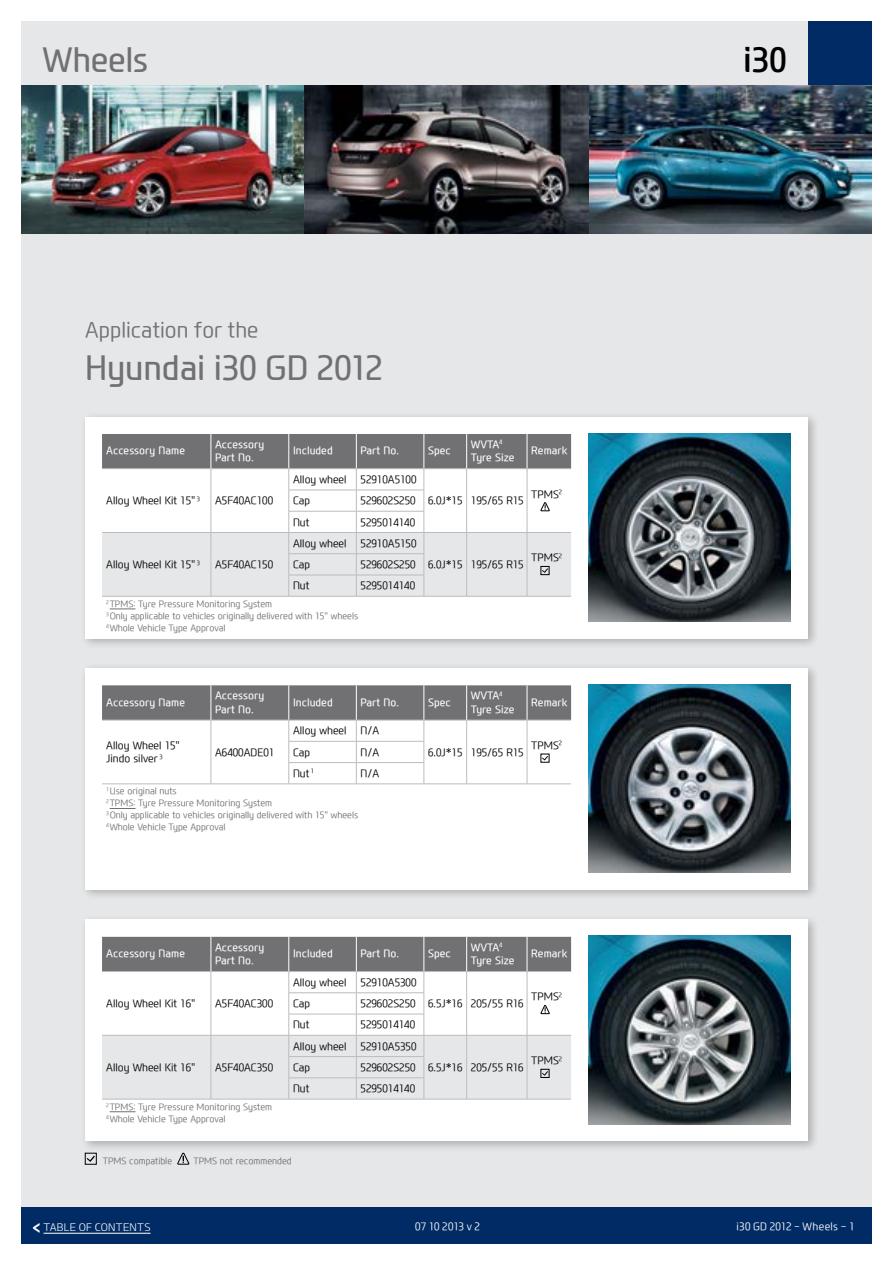
<style>
.page{position:relative;width:893px;height:1263px;background:#fff}
.page>*{position:absolute;margin:0;border:0;box-sizing:border-box;transform-origin:0 0}
.t1{font:500 33px "Modern H";letter-spacing:-.005em;color:#717073}
.t2{font:700 33px "Modern H";color:#000}
.t3{font:300 21px "Modern H";color:#717073}
.t4{font:300 10.5px/13.5px "Modern H";color:#000}
.t5{font:500 10.5px/13.5px "Modern H";letter-spacing:.005em;color:#fff}
.t6{font:300 10.5px "Modern H";letter-spacing:.02em;color:#fff}
.t7{font:10.5px "KIAOTFL";letter-spacing:.025em;color:#fff}
.t8{font:300 9px/12px "Modern H";color:#717073}
.s1{font-family:"KIAOTFB";font-size:16.5px}
</style>
<div class="page">
<div style="left:21px;top:21px;width:851px;height:1187px;background:#e6e7e8"></div>
<div style="left:80px;top:412px;width:740px;height:237px;background:#000;opacity:.25"></div>
<div style="left:85px;top:417px;width:723px;height:221px;background:#fff"></div>
<div style="left:80px;top:663px;width:740px;height:237px;background:#000;opacity:.25"></div>
<div style="left:85px;top:668px;width:723px;height:221px;background:#fff"></div>
<div style="left:80px;top:915px;width:740px;height:237px;background:#000;opacity:.25"></div>
<div style="left:85px;top:920px;width:723px;height:221px;background:#fff"></div>
<div style="left:21px;top:1208px;width:851px;height:36px;background:#002b64"></div>
<div style="left:808px;top:21px;width:64px;height:64px;background:#002b64"></div>
<img style="left:21px;top:85px;width:851px;height:149px">
<img style="left:588px;top:433px;width:203px;height:188px">
<img style="left:588px;top:684px;width:203px;height:189px">
<img style="left:588px;top:936px;width:203px;height:188px">
<hr style="left:102px;top:784px;width:109px;height:1px;background:#babcbe">
<hr style="left:211px;top:784px;width:78px;height:1px;background:#babcbe">
<hr style="left:289px;top:784px;width:67px;height:1px;background:#babcbe">
<hr style="left:356px;top:784px;width:68px;height:1px;background:#babcbe">
<hr style="left:424px;top:784px;width:43px;height:1px;background:#babcbe">
<hr style="left:467px;top:784px;width:60px;height:1px;background:#babcbe">
<hr style="left:527px;top:784px;width:44px;height:1px;background:#babcbe">
<svg style="left:102px;top:685px;width:469px;height:99px"></svg>
<svg style="left:110px;top:808px;width:26px;height:1px"></svg>
<hr style="left:102px;top:596px;width:109px;height:1px;background:#babcbe">
<hr style="left:211px;top:596px;width:78px;height:1px;background:#babcbe">
<hr style="left:289px;top:596px;width:67px;height:1px;background:#babcbe">
<hr style="left:356px;top:596px;width:68px;height:1px;background:#babcbe">
<hr style="left:424px;top:596px;width:43px;height:1px;background:#babcbe">
<hr style="left:467px;top:596px;width:60px;height:1px;background:#babcbe">
<hr style="left:527px;top:596px;width:44px;height:1px;background:#babcbe">
<svg style="left:102px;top:434px;width:469px;height:162px"></svg>
<svg style="left:110px;top:609px;width:26px;height:1px"></svg>
<hr style="left:102px;top:1099px;width:109px;height:1px;background:#babcbe">
<hr style="left:211px;top:1099px;width:78px;height:1px;background:#babcbe">
<hr style="left:289px;top:1099px;width:67px;height:1px;background:#babcbe">
<hr style="left:356px;top:1099px;width:68px;height:1px;background:#babcbe">
<hr style="left:424px;top:1099px;width:43px;height:1px;background:#babcbe">
<hr style="left:467px;top:1099px;width:60px;height:1px;background:#babcbe">
<hr style="left:527px;top:1099px;width:44px;height:1px;background:#babcbe">
<svg style="left:102px;top:937px;width:469px;height:162px"></svg>
<svg style="left:110px;top:1111px;width:26px;height:1px"></svg>
<svg style="left:177px;top:1153px;width:12px;height:12px"></svg>
<div style="left:85px;top:1153px;width:12px;height:11px;border:1px solid #000"></div>
<svg style="left:87px;top:1156px;width:8px;height:6px"></svg>
<hr style="left:44px;top:1233px;width:107px;height:1px;background:#fff">
<h1 class="t1" style="left:43px;top:37px;width:107px">Wheels</h1>
<h1 class="t2" style="left:743px;top:37px;width:45px">i30</h1>
<h2 class="t3" style="left:85px;top:315px;width:175px">Application for the</h2>
<h1 class="t1" style="left:85px;top:345px;width:299px">Hyundai i30 GD 2012</h1>
<p class="t5" style="left:106px;top:444px;width:80px">Accessory Name</p>
<p class="t5" style="left:215px;top:437px;width:51px">Accessory<br>Part No.</p>
<p class="t5" style="left:293px;top:444px;width:41px">Included</p>
<p class="t5" style="left:361px;top:444px;width:40px">Part No.</p>
<p class="t5" style="left:428px;top:444px;width:24px">Spec</p>
<p class="t5" style="left:471px;top:437px;width:45px">WVTA<sup>4<br></sup>Tyre Size</p>
<p class="t5" style="left:531px;top:444px;width:38px">Remark</p>
<p class="t4" style="left:106px;top:494px;width:95px">Alloy Wheel Kit 15" <sup>3</sup></p>
<p class="t4" style="left:215px;top:494px;width:60px">A5F40AC100</p>
<p class="t4" style="left:293px;top:472px;width:55px">Alloy wheel</p>
<p class="t4" style="left:361px;top:472px;width:57px">52910A5100</p>
<p class="t4" style="left:531px;top:487px;width:32px">TPMS<sup>2</sup></p>
<p class="t4" style="left:428px;top:494px;width:97px">6.0J*15 195/65 R15</p>
<p class="t4" style="left:293px;top:494px;width:19px">Cap</p>
<p class="t4" style="left:361px;top:494px;width:57px">529602S250</p>
<p class="t4" style="left:293px;top:515px;width:18px">Nut</p>
<p class="t4" style="left:361px;top:515px;width:56px">5295014140</p>
<p class="t4" style="left:293px;top:536px;width:55px">Alloy wheel</p>
<p class="t4" style="left:361px;top:536px;width:57px">52910A5150</p>
<p class="t4" style="left:106px;top:557px;width:95px">Alloy Wheel Kit 15" <sup>3</sup></p>
<p class="t4" style="left:215px;top:557px;width:60px">A5F40AC150</p>
<p class="t4" style="left:293px;top:557px;width:19px">Cap</p>
<p class="t4" style="left:361px;top:557px;width:57px">529602S250</p>
<p class="t4" style="left:293px;top:579px;width:18px">Nut</p>
<p class="t4" style="left:361px;top:579px;width:56px">5295014140</p>
<p class="t8" style="left:106px;top:597px;width:253px"><sup>2</sup>TPMS: Tyre Pressure Monitoring System<br><sup>3</sup>Only applicable to vehicles originally delivered with 15" wheels<br><sup>4</sup>Whole Vehicle Type Approval</p>
<p class="t4" style="left:428px;top:557px;width:97px">6.0J*15 195/65 R15</p>
<p class="t4" style="left:531px;top:551px;width:32px">TPMS<sup>2</sup></p>
<p class="t5" style="left:106px;top:695px;width:80px">Accessory Name</p>
<p class="t5" style="left:215px;top:688px;width:51px">Accessory<br>Part No.</p>
<p class="t5" style="left:293px;top:695px;width:41px">Included</p>
<p class="t5" style="left:361px;top:695px;width:40px">Part No.</p>
<p class="t5" style="left:428px;top:695px;width:24px">Spec</p>
<p class="t5" style="left:471px;top:688px;width:45px">WVTA<sup>4<br></sup>Tyre Size</p>
<p class="t5" style="left:531px;top:695px;width:38px">Remark</p>
<p class="t4" style="left:106px;top:738px;width:75px">Alloy Wheel 15"<br>Jindo silver <sup>3</sup></p>
<p class="t4" style="left:215px;top:745px;width:61px">A6400ADE01</p>
<p class="t4" style="left:293px;top:724px;width:55px">Alloy wheel</p>
<p class="t4" style="left:361px;top:724px;width:20px">N/A</p>
<p class="t4" style="left:531px;top:738px;width:32px">TPMS<sup>2</sup></p>
<p class="t4" style="left:293px;top:745px;width:19px">Cap</p>
<p class="t4" style="left:361px;top:745px;width:20px">N/A</p>
<p class="t4" style="left:293px;top:766px;width:22px">Nut <sup>1</sup></p>
<p class="t4" style="left:361px;top:766px;width:20px">N/A</p>
<p class="t8" style="left:106px;top:785px;width:253px"><sup>1</sup>Use original nuts<br><sup>2</sup>TPMS: Tyre Pressure Monitoring System<br><sup>3</sup>Only applicable to vehicles originally delivered with 15" wheels <sup>4</sup>Whole Vehicle Type Approval</p>
<p class="t4" style="left:428px;top:745px;width:97px">6.0J*15 195/65 R15</p>
<p class="t5" style="left:106px;top:947px;width:80px">Accessory Name</p>
<p class="t5" style="left:215px;top:940px;width:51px">Accessory<br>Part No.</p>
<p class="t5" style="left:293px;top:947px;width:41px">Included</p>
<p class="t5" style="left:361px;top:947px;width:40px">Part No.</p>
<p class="t5" style="left:428px;top:947px;width:24px">Spec</p>
<p class="t5" style="left:471px;top:940px;width:45px">WVTA<sup>4<br></sup>Tyre Size</p>
<p class="t5" style="left:531px;top:947px;width:38px">Remark</p>
<p class="t4" style="left:106px;top:996px;width:91px">Alloy Wheel Kit 16"</p>
<p class="t4" style="left:215px;top:996px;width:60px">A5F40AC300</p>
<p class="t4" style="left:293px;top:975px;width:55px">Alloy wheel</p>
<p class="t4" style="left:361px;top:975px;width:57px">52910A5300</p>
<p class="t4" style="left:531px;top:990px;width:32px">TPMS<sup>2</sup></p>
<p class="t4" style="left:428px;top:996px;width:97px">6.5J*16 205/55 R16</p>
<p class="t4" style="left:293px;top:996px;width:19px">Cap</p>
<p class="t4" style="left:361px;top:996px;width:57px">529602S250</p>
<p class="t4" style="left:293px;top:1018px;width:18px">Nut</p>
<p class="t4" style="left:361px;top:1018px;width:56px">5295014140</p>
<p class="t4" style="left:106px;top:1060px;width:91px">Alloy Wheel Kit 16"</p>
<p class="t4" style="left:215px;top:1060px;width:60px">A5F40AC350</p>
<p class="t4" style="left:293px;top:1039px;width:55px">Alloy wheel</p>
<p class="t4" style="left:361px;top:1039px;width:57px">52910A5350</p>
<p class="t4" style="left:293px;top:1060px;width:19px">Cap</p>
<p class="t4" style="left:361px;top:1060px;width:57px">529602S250</p>
<p class="t4" style="left:293px;top:1081px;width:18px">Nut</p>
<p class="t4" style="left:361px;top:1081px;width:56px">5295014140</p>
<p class="t8" style="left:106px;top:1100px;width:167px"><sup>2</sup>TPMS: Tyre Pressure Monitoring System<br><sup>4</sup>Whole Vehicle Type Approval</p>
<p class="t8" style="left:103px;top:1154px;width:71px">TPMS compatible</p>
<p class="t8" style="left:193px;top:1154px;width:100px">TPMS not recommended</p>
<p class="t4" style="left:428px;top:1060px;width:97px">6.5J*16 205/55 R16</p>
<p class="t4" style="left:531px;top:1053px;width:32px">TPMS<sup>2</sup></p>
<p class="t7" style="left:32px;top:1221px;width:120px"><span class="s1">&lt;</span> TABLE OF CONTENTS</p>
<p class="t6" style="left:415px;top:1219px;width:66px">07 10 2013 v 2</p>
<p class="t6" style="left:737px;top:1219px;width:119px">i30 GD 2012 - Wheels - 1</p>
</div>
